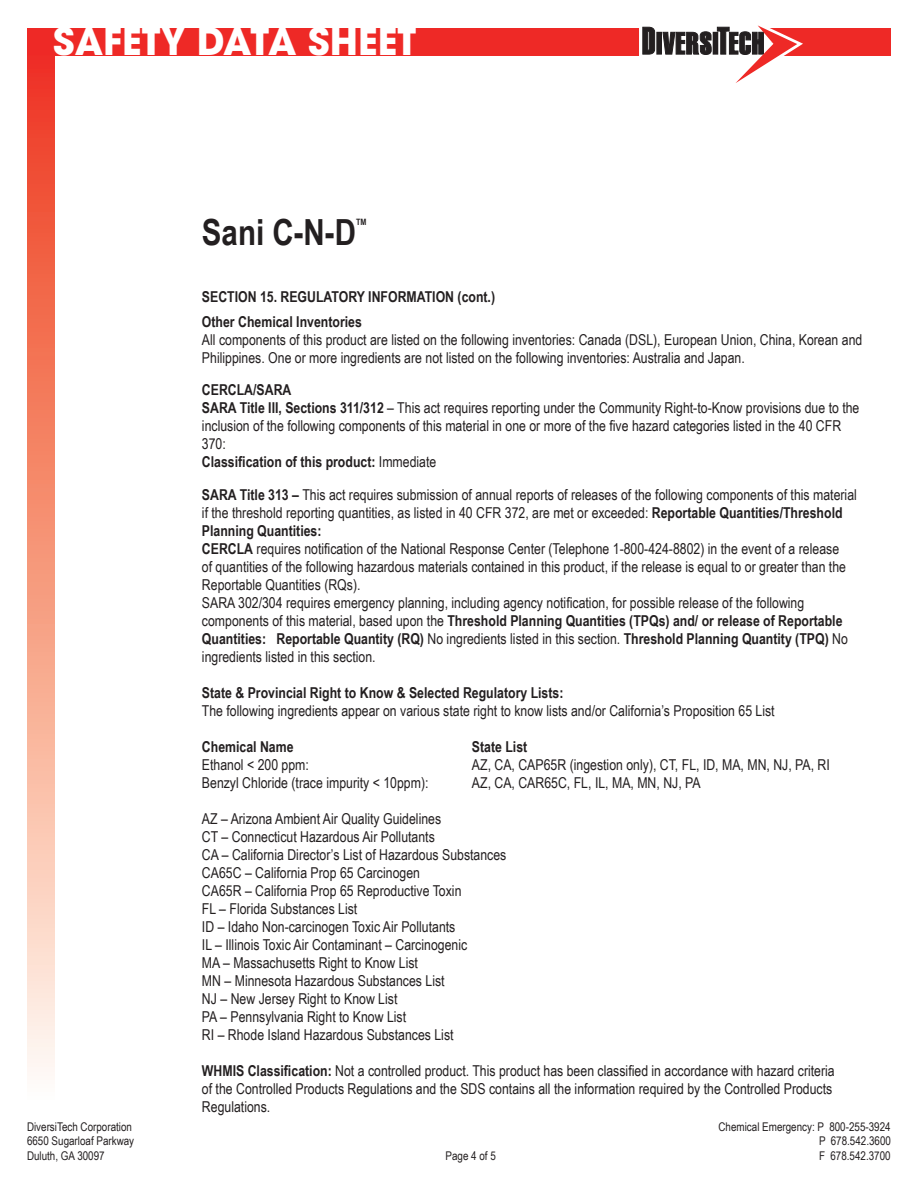
<style>
.page{position:relative;width:918px;height:1188px;background:#fff}
.page>*{position:absolute;margin:0;border:0;box-sizing:border-box;transform-origin:0 0}
.t1{font:700 37.5px "ITC Avant Garde Std";color:#fff}
.t2{font:700 36px "Arial Narrow";color:#231f20}
.t3{font:15px/18px "Arial Narrow";color:#231f20}
.t4{font:700 15px/24.8px "Arial Narrow";color:#231f20}
.t5{font:12px "Arial Narrow";color:#231f20}
.t6{font:700 8.7px "Arial Narrow";color:#231f20}
.s1{font-weight:700}
</style>
<div class="page">
<div style="left:27px;top:29px;width:864px;height:27px;background:#ee2926"></div>
<div style="left:27px;top:56px;width:27px;height:1048px;background:linear-gradient(to bottom,#ee3819,#fffdee)"></div>
<svg style="left:639px;top:25px;width:164px;height:58px"></svg>
<h1 class="t1" style="left:53px;top:16px;width:365px">SAFETY DATA SHEET</h1>
<h2 class="t2" style="left:202px;top:205px;width:156px">Sani C-N-D</h2>
<p class="t6" style="left:356px;top:215px;width:12px">TM</p>
<p class="t4" style="left:202px;top:284px;width:295px">SECTION 15. REGULATORY INFORMATION (cont.)<br>Other Chemical Inventories</p>
<p class="t3" style="left:202px;top:330px;width:662px">All components of this product are listed on the following inventories: Canada (DSL), European Union, China, Korean and<br>Philippines. One or more ingredients are not listed on the following inventories: Australia and Japan.</p>
<p class="t3" style="left:202px;top:380px;width:659px"><span class="s1">CERCLA/SARA<br>SARA Title III, Sections 311/312</span> – This act requires reporting under the Community Right-to-Know provisions due to the inclusion of the following components of this material in one or more of the five hazard categories listed in the 40 CFR 370:<br><span class="s1">Classification of this product:</span> Immediate</p>
<p class="t3" style="left:202px;top:485px;width:656px"><span class="s1">SARA Title 313 –</span> This act requires submission of annual reports of releases of the following components of this material if the threshold reporting quantities, as listed in 40 CFR 372, are met or exceeded: <span class="s1">Reportable Quantities/Threshold Planning Quantities:<br>CERCLA</span> requires notification of the National Response Center (Telephone 1-800-424-8802) in the event of a release<br>of quantities of the following hazardous materials contained in this product, if the release is equal to or greater than the Reportable Quantities (RQs).<br>SARA 302/304 requires emergency planning, including agency notification, for possible release of the following components of this material, based upon the <span class="s1">Threshold Planning Quantities (TPQs) and/ or release of Reportable Quantities: Reportable Quantity (RQ)</span> No ingredients listed in this section. <span class="s1">Threshold Planning Quantity (TPQ)</span> No ingredients listed in this section.</p>
<p class="t4" style="left:202px;top:679px;width:363px">State &amp; Provincial Right to Know &amp; Selected Regulatory Lists:</p>
<p class="t3" style="left:202px;top:701px;width:574px">The following ingredients appear on various state right to know lists and/or California’s Proposition 65 List</p>
<p class="t4" style="left:202px;top:733px;width:93px">Chemical Name</p>
<p class="t4" style="left:472px;top:733px;width:57px">State List</p>
<p class="t3" style="left:202px;top:755px;width:109px">Ethanol &lt; 200 ppm:</p>
<p class="t3" style="left:472px;top:755px;width:359px">AZ, CA, CAP65R (ingestion only), CT, FL, ID, MA, MN, NJ, PA, RI</p>
<p class="t3" style="left:202px;top:773px;width:228px">Benzyl Chloride (trace impurity &lt; 10ppm):</p>
<p class="t3" style="left:472px;top:773px;width:230px">AZ, CA, CAR65C, FL, IL, MA, MN, NJ, PA</p>
<p class="t3" style="left:202px;top:809px;width:306px">AZ – Arizona Ambient Air Quality Guidelines<br>CT – Connecticut Hazardous Air Pollutants<br>CA – California Director’s List of Hazardous Substances CA65C – California Prop 65 Carcinogen<br>CA65R – California Prop 65 Reproductive Toxin<br>FL – Florida Substances List<br>ID – Idaho Non-carcinogen Toxic Air Pollutants<br>IL – Illinois Toxic Air Contaminant – Carcinogenic<br>MA – Massachusetts Right to Know List<br>MN – Minnesota Hazardous Substances List<br>NJ – New Jersey Right to Know List<br>PA – Pennsylvania Right to Know List<br>RI – Rhode Island Hazardous Substances List</p>
<p class="t3" style="left:202px;top:1061px;width:634px"><span class="s1">WHMIS Classification:</span> Not a controlled product. This product has been classified in accordance with hazard criteria of the Controlled Products Regulations and the SDS contains all the information required by the Controlled Products<br>Regulations.</p>
<p class="t5" style="left:27px;top:1118px;width:106px">DiversiTech Corporation</p>
<p class="t5" style="left:719px;top:1118px;width:174px">Chemical Emergency: P 800-255-3924</p>
<p class="t5" style="left:27px;top:1132px;width:109px">6650 Sugarloaf Parkway</p>
<p class="t5" style="left:819px;top:1132px;width:73px">P 678.542.3600</p>
<p class="t5" style="left:27px;top:1147px;width:79px">Duluth, GA 30097</p>
<p class="t5" style="left:446px;top:1147px;width:52px">Page 4 of 5</p>
<p class="t5" style="left:819px;top:1147px;width:73px">F 678.542.3700</p>
</div>
